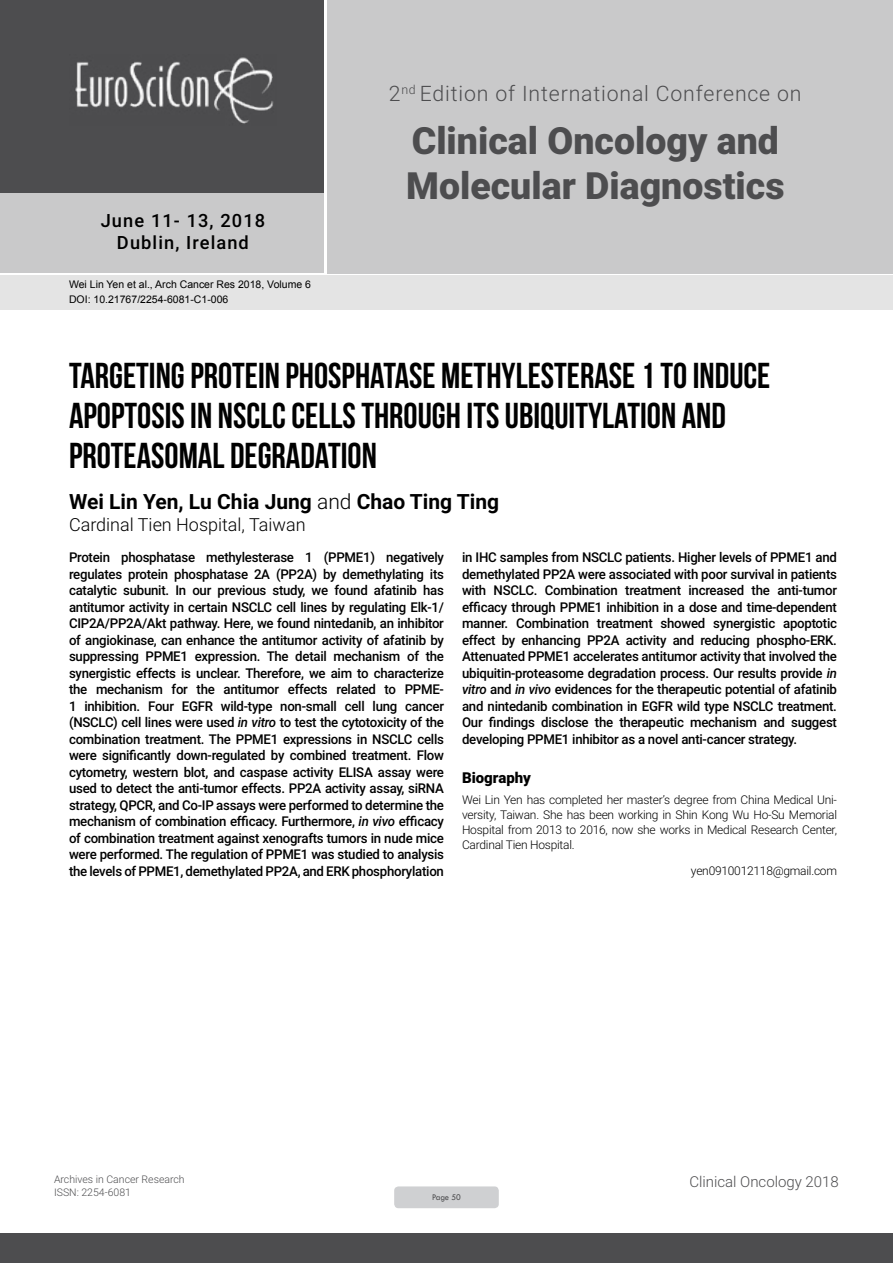
<style>
.page{position:relative;width:893px;height:1263px;background:#fff}
.page>*{position:absolute;margin:0;border:0;box-sizing:border-box;transform-origin:0 0}
.t1{font:900 37.5px/45px "Roboto";color:#4d4d4f}
.t2{font:36px/39.6px "Bebas Neue";color:#000}
.t3{font:300 21.3px "Roboto";letter-spacing:.04em;color:#4d4d4f}
.t4{font:700 21px "Roboto";color:#000}
.t5{font:500 18.3px/21.9px "Roboto";letter-spacing:.06em;color:#000;text-align:center}
.t6{font:300 18px "Roboto";color:#000}
.t7{font:300 15px "Roboto";color:#4d4d4f}
.t8{font:900 15px "Roboto";color:#000}
.t9{font:500 13.5px/16.5px "Roboto";letter-spacing:-.02em;color:#000;text-align:justify}
.t10{font:300 12px/15px "Roboto";letter-spacing:-.02em;color:#000;text-align:justify}
.t11{font:10.5px/14.4px "Arial";color:#000}
.t12{font:300 10.5px "Roboto";color:#4d4d4f}
.t13{font:9px "Tw Cen";letter-spacing:-.02em;color:#4d4d4f;scale:.95 1}
.s1{font-weight:300}
.s2{font-style:italic}
</style>
<div class="page">
<div style="left:0;top:0;width:323px;height:193px;background:#4d4d4f"></div>
<div style="left:1px;top:193px;width:323px;height:80px;background:#c9c9ca"></div>
<div style="left:327px;top:0;width:566px;height:273px;background:#c9c9ca"></div>
<img style="left:75px;top:57px;width:199px;height:67px">
<div style="left:0;top:1233px;width:893px;height:30px;background:#4d4d4f"></div>
<div style="left:1px;top:275px;width:892px;height:35px;background:#e4e4e4"></div>
<div style="left:394px;top:1186px;width:105px;height:22px;background:#cfd0d2;border-radius:4px"></div>
<h3 class="t5" style="left:101px;top:209px;width:166px">June 11- 13, 2018<br>Dublin, Ireland</h3>
<p class="t11" style="left:69px;top:278px;width:244px">Wei Lin Yen et al., Arch Cancer Res 2018, Volume 6<br>DOI: 10.21767/2254-6081-C1-006</p>
<h3 class="t3" style="left:389px;top:78px;width:414px">2<sup>nd</sup> Edition of International Conference on</h3>
<h1 class="t1" style="left:406px;top:117px;width:380px">Clinical Oncology and<br>Molecular Diagnostics</h1>
<h2 class="t2" style="left:69px;top:356px;width:703px">TARGETING PROTEIN PHOSPHATASE METHYLESTERASE 1 TO INDUCE<br>APOPTOSIS IN NSCLC CELLS THROUGH ITS UBIQUITYLATION AND<br>PROTEASOMAL DEGRADATION</h2>
<h3 class="t4" style="left:69px;top:487px;width:432px">Wei Lin Yen, Lu Chia Jung <span class="s1">and</span> Chao Ting Ting</h3>
<h3 class="t6" style="left:69px;top:512px;width:238px">Cardinal Tien Hospital, Taiwan</h3>
<p class="t9" style="left:69px;top:549px;width:377px">Protein phosphatase methylesterase 1 (PPME1) negatively regulates protein phosphatase 2A (PP2A) by demethylating its catalytic subunit. In our previous study, we found afatinib has antitumor activity in certain NSCLC cell lines by regulating Elk-1/ CIP2A/PP2A/Akt pathway. Here, we found nintedanib, an inhibitor of angiokinase, can enhance the antitumor activity of afatinib by suppressing PPME1 expression. The detail mechanism of the synergistic effects is unclear. Therefore, we aim to characterize the mechanism for the antitumor effects related to PPME-1 inhibition. Four EGFR wild-type non-small cell lung cancer (NSCLC) cell lines were used <span class="s2">in vitro</span> to test the cytotoxicity of the combination treatment. The PPME1 expressions in NSCLC cells were significantly down-regulated by combined treatment. Flow cytometry, western blot, and caspase activity ELISA assay were used to detect the anti-tumor effects. PP2A activity assay, siRNA strategy, QPCR, and Co-IP assays were performed to determine the mechanism of combination efficacy. Furthermore, <span class="s2">in vivo</span> efficacy of combination treatment against xenografts tumors in nude mice were performed. The regulation of PPME1 was studied to analysis the levels of PPME1, demethylated PP2A, and ERK phosphorylation</p>
<p class="t9" style="left:462px;top:549px;width:376px">in IHC samples from NSCLC patients. Higher levels of PPME1 and demethylated PP2A were associated with poor survival in patients with NSCLC. Combination treatment increased the anti-tumor efficacy through PPME1 inhibition in a dose and time-dependent manner. Combination treatment showed synergistic apoptotic effect by enhancing PP2A activity and reducing phospho-ERK.<br>Attenuated PPME1 accelerates antitumor activity that involved the ubiquitin-proteasome degradation process. Our results provide <span class="s2">in vitro</span> and <span class="s2">in vivo</span> evidences for the therapeutic potential of afatinib and nintedanib combination in EGFR wild type NSCLC treatment.<br>Our findings disclose the therapeutic mechanism and suggest developing PPME1 inhibitor as a novel anti-cancer strategy.</p>
<p class="t8" style="left:462px;top:767px;width:70px">Biography</p>
<p class="t10" style="left:462px;top:792px;width:376px">Wei Lin Yen has completed her master’s degree from China Medical Uni&shy;versity, Taiwan. She has been working in Shin Kong Wu Ho-Su Memorial Hospital from 2013 to 2016, now she works in Medical Research Center, Cardinal Tien Hospital.</p>
<p class="t10" style="left:691px;top:863px;width:148px">yen0910012118@gmail.com</p>
<p class="t12" style="left:54px;top:1172px;width:132px">Archives in Cancer Research</p>
<p class="t7" style="left:689px;top:1171px;width:151px">Clinical Oncology 2018</p>
<p class="t12" style="left:54px;top:1185px;width:78px">ISSN: 2254-6081</p>
<p class="t13" style="left:432px;top:1192px;width:32px">Page 50</p>
</div>
